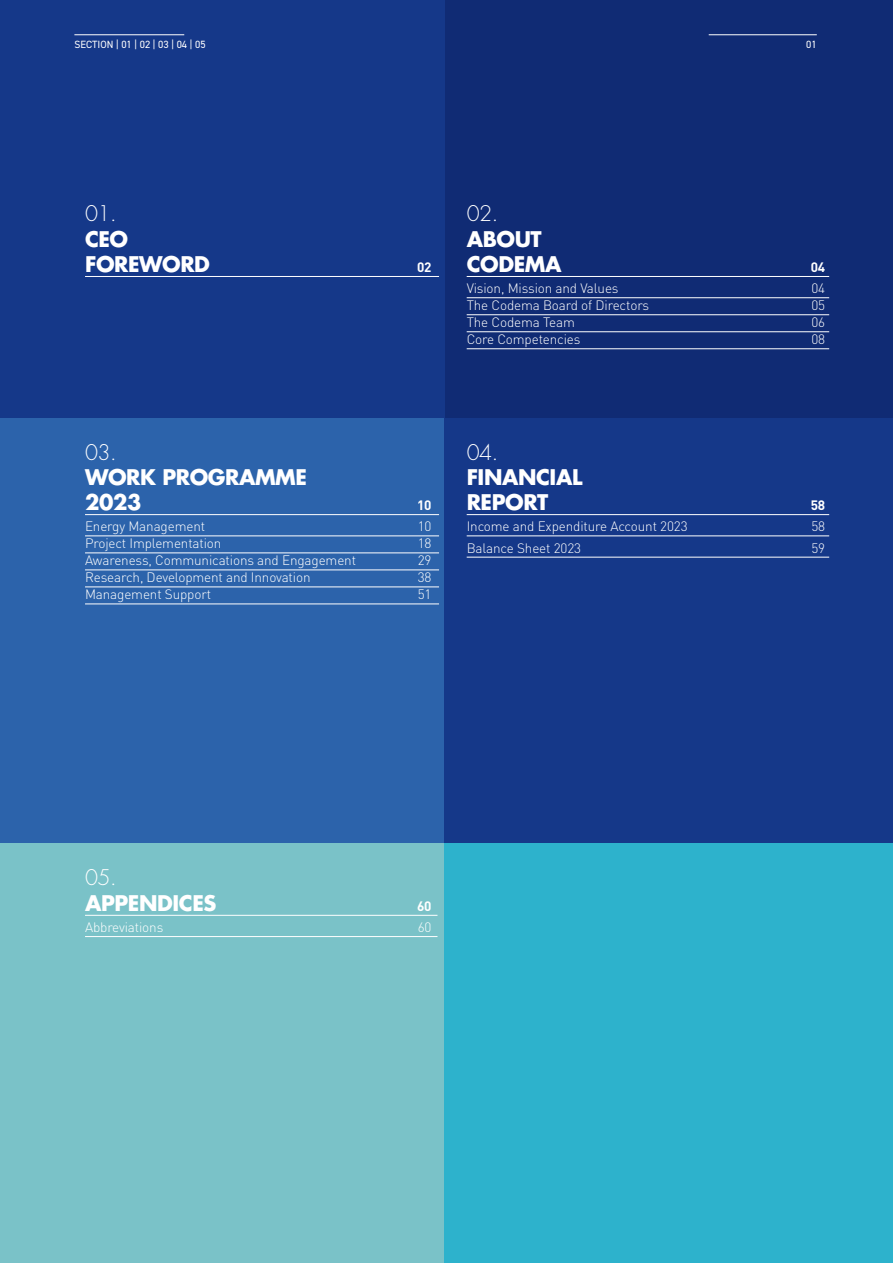
<style>
.page{position:relative;width:893px;height:1263px;background:#102b74}
.page>*{position:absolute;margin:0;border:0;box-sizing:border-box;transform-origin:0 0}
.t1{font:700 21px/25.2px "Futura Std";letter-spacing:-.02em;color:#fff}
.t2{font:300 21px "Futura Std";letter-spacing:-.02em;color:#fff}
.t3{font:300 13.5px "DIN Pro";letter-spacing:-.01em;color:#fff}
.t4{font:700 13.5px "DIN Pro";letter-spacing:-.01em;color:#fff}
.t5{font:10.5px "DIN2014";color:#fff}
</style>
<div class="page">
<div style="left:0;top:840px;width:445px;height:423px;background:#7ac2c8"></div>
<div style="left:445px;top:840px;width:448px;height:423px;background:#2db2cc"></div>
<div style="left:0;top:0;width:445px;height:422px;background:#153889"></div>
<div style="left:0;top:418px;width:445px;height:424px;background:#2c63ab"></div>
<div style="left:445px;top:418px;width:448px;height:424px;background:#153889"></div>
<hr style="left:85px;top:276px;width:354px;height:1px;background:#fff">
<hr style="left:85px;top:514px;width:354px;height:1px;background:#fff">
<hr style="left:85px;top:535px;width:354px;height:1px;background:#fff">
<hr style="left:85px;top:552px;width:354px;height:1px;background:#fff">
<hr style="left:85px;top:569px;width:354px;height:1px;background:#fff">
<hr style="left:85px;top:586px;width:354px;height:1px;background:#fff">
<hr style="left:85px;top:603px;width:354px;height:1px;background:#fff">
<hr style="left:85px;top:915px;width:352px;height:1px;background:#fff">
<hr style="left:85px;top:936px;width:352px;height:1px;background:#fff">
<hr style="left:467px;top:276px;width:362px;height:1px;background:#fff">
<hr style="left:467px;top:297px;width:362px;height:1px;background:#fff">
<hr style="left:467px;top:314px;width:362px;height:1px;background:#fff">
<hr style="left:467px;top:331px;width:362px;height:1px;background:#fff">
<hr style="left:467px;top:348px;width:362px;height:1px;background:#fff">
<hr style="left:467px;top:514px;width:362px;height:1px;background:#fff">
<hr style="left:467px;top:535px;width:362px;height:1px;background:#fff">
<hr style="left:467px;top:557px;width:362px;height:1px;background:#fff">
<hr style="left:709px;top:34px;width:108px;height:1px;background:#fff">
<hr style="left:74px;top:34px;width:110px;height:1px;background:#fff">
<p class="t5" style="left:74px;top:38px;width:133px">SECTION | 01 | 02 | 03 | 04 | 05</p>
<p class="t5" style="left:806px;top:38px;width:12px">01</p>
<h1 class="t2" style="left:85px;top:201px;width:33px">01.</h1>
<h1 class="t1" style="left:85px;top:226px;width:127px">CEO<br>FOREWORD</h1>
<p class="t4" style="left:417px;top:258px;width:16px">02</p>
<h1 class="t2" style="left:467px;top:201px;width:33px">02.</h1>
<h1 class="t1" style="left:467px;top:226px;width:96px">ABOUT<br>CODEMA</h1>
<p class="t4" style="left:811px;top:258px;width:16px">04</p>
<p class="t3" style="left:467px;top:279px;width:153px">Vision, Mission and Values</p>
<p class="t3" style="left:811px;top:279px;width:15px">04</p>
<p class="t3" style="left:467px;top:296px;width:184px">The Codema Board of Directors</p>
<p class="t3" style="left:811px;top:296px;width:15px">05</p>
<p class="t3" style="left:467px;top:313px;width:110px">The Codema Team</p>
<p class="t3" style="left:811px;top:313px;width:15px">06</p>
<p class="t3" style="left:467px;top:330px;width:115px">Core Competencies</p>
<p class="t3" style="left:811px;top:330px;width:15px">08</p>
<h1 class="t2" style="left:85px;top:439px;width:33px">03.</h1>
<h1 class="t1" style="left:85px;top:464px;width:224px">WORK PROGRAMME<br>2023</h1>
<p class="t4" style="left:417px;top:496px;width:16px">10</p>
<p class="t3" style="left:85px;top:517px;width:122px">Energy Management</p>
<p class="t3" style="left:418px;top:517px;width:15px">10</p>
<p class="t3" style="left:85px;top:534px;width:138px">Project Implementation</p>
<p class="t3" style="left:418px;top:534px;width:15px">18</p>
<p class="t3" style="left:85px;top:551px;width:273px">Awareness, Communications and Engagement</p>
<p class="t3" style="left:418px;top:551px;width:15px">29</p>
<p class="t3" style="left:85px;top:568px;width:227px">Research, Development and Innovation</p>
<p class="t3" style="left:418px;top:568px;width:15px">38</p>
<p class="t3" style="left:85px;top:585px;width:128px">Management Support</p>
<p class="t3" style="left:418px;top:585px;width:15px">51</p>
<h1 class="t2" style="left:467px;top:439px;width:33px">04.</h1>
<h1 class="t1" style="left:467px;top:464px;width:117px">FINANCIAL<br>REPORT</h1>
<p class="t4" style="left:811px;top:496px;width:16px">58</p>
<p class="t3" style="left:467px;top:517px;width:222px">Income and Expenditure Account 2023</p>
<p class="t3" style="left:811px;top:517px;width:15px">58</p>
<p class="t3" style="left:467px;top:538px;width:116px">Balance Sheet 2023</p>
<p class="t3" style="left:811px;top:538px;width:15px">59</p>
<h1 class="t2" style="left:85px;top:865px;width:33px">05.</h1>
<h1 class="t1" style="left:85px;top:890px;width:133px">APPENDICES</h1>
<p class="t4" style="left:417px;top:897px;width:16px">60</p>
<p class="t3" style="left:85px;top:918px;width:80px">Abbreviations</p>
<p class="t3" style="left:418px;top:918px;width:15px">60</p>
</div>
